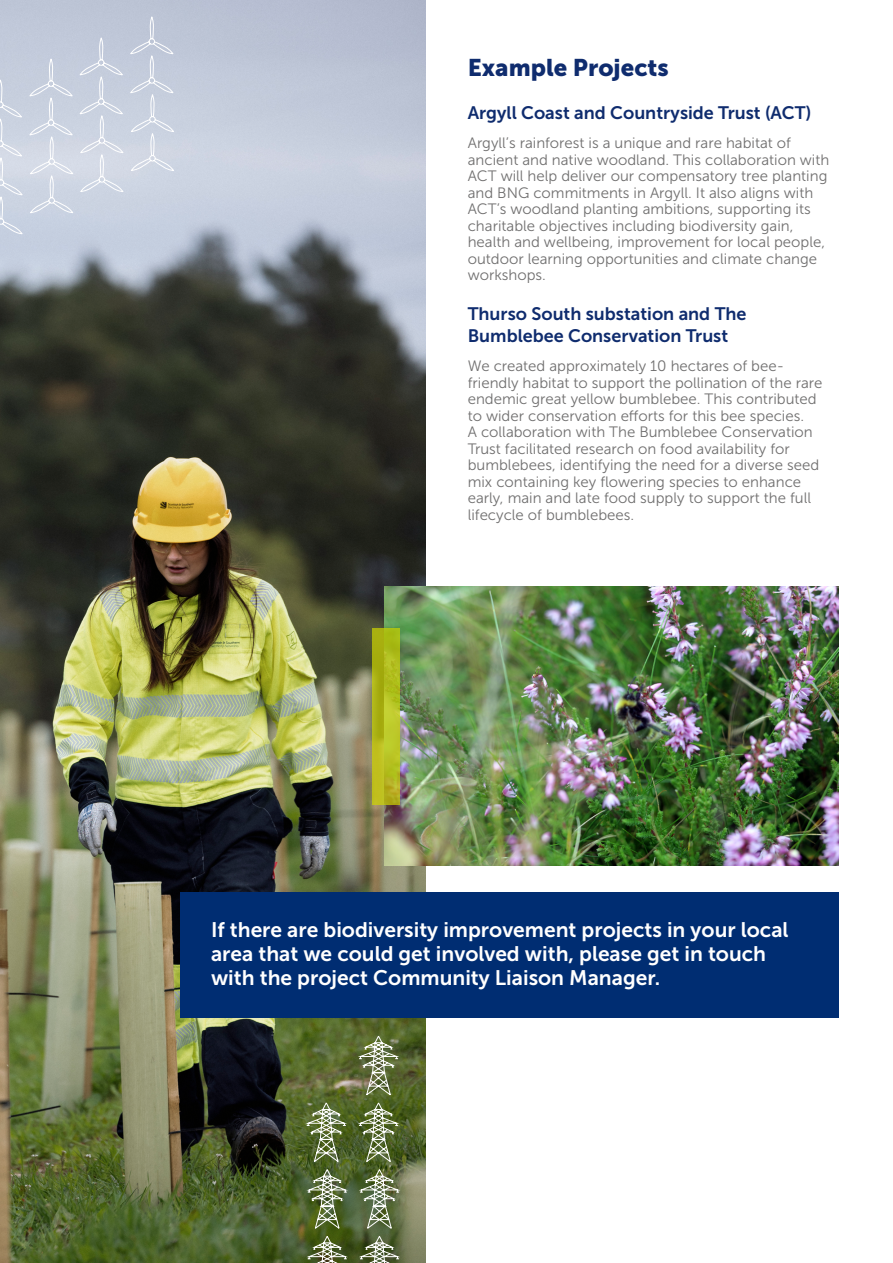
<style>
.page{position:relative;width:893px;height:1263px;background:#fff}
.page>*{position:absolute;margin:0;border:0;box-sizing:border-box;transform-origin:0 0}
.t1{font:24px "Museo Sans 900";color:#0f2c6e}
.t2{font:21px/24px "Museo Sans 700";color:#fff}
.t3{font:18px/21.6px "Museo Sans 700";color:#0f2c6e}
.t4{font:15px/16.5px "Museo Sans 300";color:#706f6f}
</style>
<div class="page">
<img style="left:0;top:0;width:425px;height:1263px">
<svg style="left:0;top:17px;width:175px;height:218px;background:#cbd2e0"></svg>
<svg style="left:304px;top:1035px;width:98px;height:228px;background:#697849"></svg>
<div style="left:181px;top:892px;width:658px;height:126px;background:#002d72"></div>
<img style="left:385px;top:587px;width:454px;height:279px">
<svg style="left:372px;top:629px;width:28px;height:176px;background:#b2ba1c"></svg>
<h1 class="t1" style="left:468px;top:54px;width:203px">Example Projects</h1>
<p class="t3" style="left:468px;top:102px;width:345px">Argyll Coast and Countryside Trust (ACT)</p>
<p class="t4" style="left:468px;top:135px;width:363px">Argyll’s rainforest is a unique and rare habitat of ancient and native woodland. This collaboration with ACT will help deliver our compensatory tree planting and BNG commitments in Argyll. It also aligns with ACT’s woodland planting ambitions, supporting its charitable objectives including biodiversity gain, health and wellbeing, improvement for local people, outdoor learning opportunities and climate change workshops.</p>
<p class="t3" style="left:468px;top:303px;width:280px">Thurso South substation and The<br>Bumblebee Conservation Trust</p>
<p class="t4" style="left:468px;top:358px;width:356px">We created approximately 10 hectares of bee&shy;friendly habitat to support the pollination of the rare endemic great yellow bumblebee. This contributed to wider conservation efforts for this bee species.<br>A collaboration with The Bumblebee Conservation Trust facilitated research on food availability for bumblebees, identifying the need for a diverse seed mix containing key flowering species to enhance early, main and late food supply to support the full lifecycle of bumblebees.</p>
<h2 class="t2" style="left:211px;top:918px;width:579px">If there are biodiversity improvement projects in your local area that we could get involved with, please get in touch with the project Community Liaison Manager.</h2>
</div>
